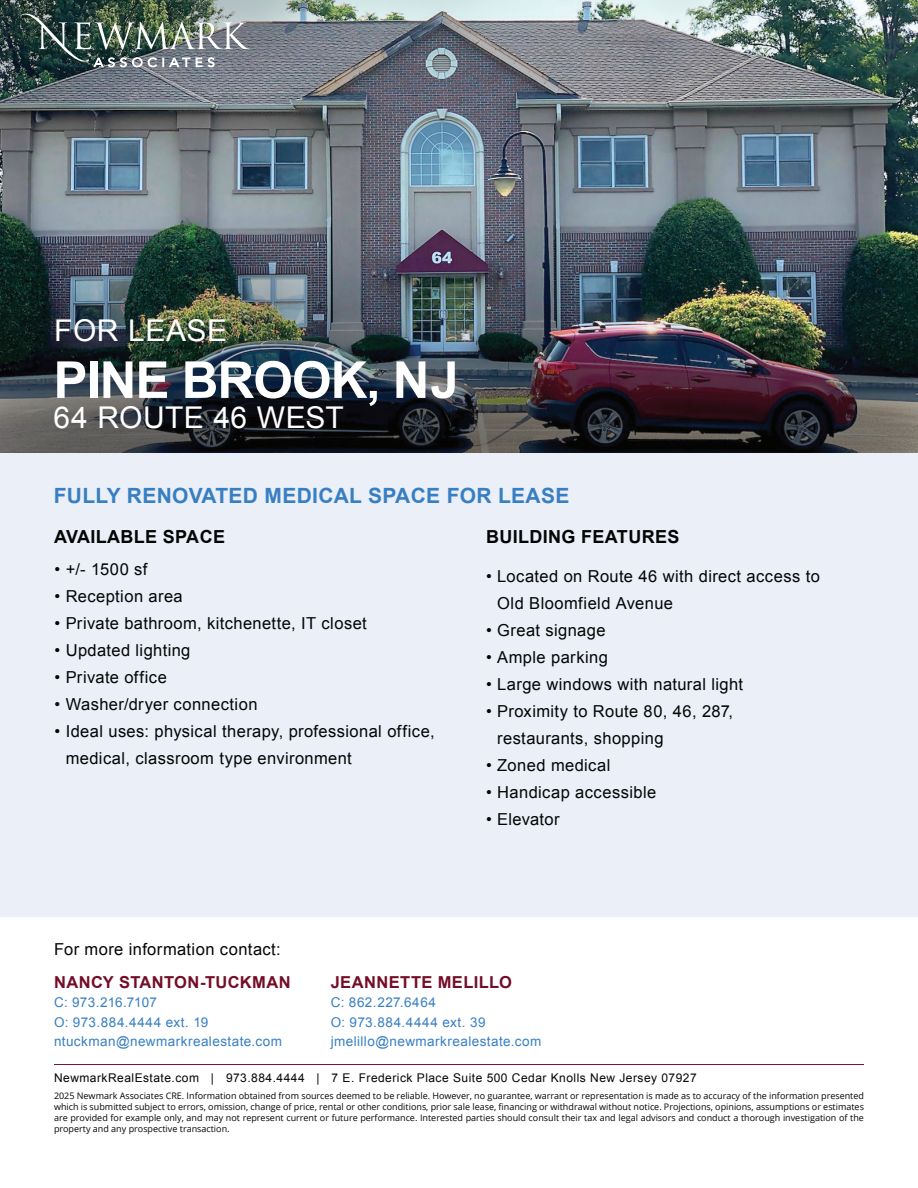
<style>
.page{position:relative;width:918px;height:1188px;background:#fff}
.page>*{position:absolute;margin:0;border:0;box-sizing:border-box;transform-origin:0 0}
.t1{font:700 51px "Arial";letter-spacing:-.02em;color:#fff}
.t2{font:30px "Arial";letter-spacing:.02em;color:#fff}
.t3{font:700 21px "Arial";letter-spacing:.015em;color:#387fc2}
.t4{font:700 18px "Arial";letter-spacing:.02em;color:#040504}
.t5{font:16.5px/27px "Arial";letter-spacing:.025em;color:#040504}
.t6{font:700 16.5px "Arial";letter-spacing:.025em;color:#740d27}
.t7{font:13.5px/19.5px "Arial";letter-spacing:.03em;color:#387fc2}
.t8{font:12px "Arial";letter-spacing:.04em;color:#040504}
.t9{font:9px/10.8px "Open Sans";color:#040504;text-align:justify}
</style>
<div class="page">
<img style="left:0;top:0;width:918px;height:454px">
<div style="left:0;top:454px;width:918px;height:463px;background:#eaeff8"></div>
<hr style="left:54px;top:1064px;width:810px;height:1px;background:#82132e">
<img style="left:20px;top:12px;width:230px;height:55px">
<h2 class="t2" style="left:54px;top:310px;width:175px">FOR LEASE</h2>
<h1 class="t1" style="left:54px;top:346px;width:407px">PINE BROOK, NJ</h1>
<h2 class="t2" style="left:54px;top:398px;width:292px">64 ROUTE 46 WEST</h2>
<h3 class="t3" style="left:54px;top:482px;width:517px">FULLY RENOVATED MEDICAL SPACE FOR LEASE</h3>
<h3 class="t4" style="left:54px;top:525px;width:173px">AVAILABLE SPACE</h3>
<h3 class="t4" style="left:486px;top:525px;width:195px">BUILDING FEATURES</h3>
<h3 class="t5" style="left:55px;top:556px;width:94px">• +/- 1500 sf</h3>
<h3 class="t5" style="left:55px;top:583px;width:130px">• Reception area</h3>
<h3 class="t5" style="left:55px;top:610px;width:314px">• Private bathroom, kitchenette, IT closet</h3>
<h3 class="t5" style="left:55px;top:637px;width:137px">• Updated lighting</h3>
<h3 class="t5" style="left:55px;top:664px;width:114px">• Private office</h3>
<h3 class="t5" style="left:55px;top:691px;width:204px">• Washer/dryer connection</h3>
<h3 class="t5" style="left:66px;top:718px;width:370px;text-indent:-11px">• Ideal uses: physical therapy, professional office, medical, classroom type environment</h3>
<h3 class="t5" style="left:497px;top:563px;width:324px;text-indent:-11px">• Located on Route 46 with direct access to<br>Old Bloomfield Avenue</h3>
<h3 class="t5" style="left:486px;top:617px;width:121px">• Great signage</h3>
<h3 class="t5" style="left:486px;top:644px;width:123px">• Ample parking</h3>
<h3 class="t5" style="left:486px;top:671px;width:259px">• Large windows with natural light</h3>
<h3 class="t5" style="left:497px;top:698px;width:238px;text-indent:-11px">• Proximity to Route 80, 46, 287, restaurants, shopping</h3>
<h3 class="t5" style="left:486px;top:752px;width:126px">• Zoned medical</h3>
<h3 class="t5" style="left:486px;top:779px;width:172px">• Handicap accessible</h3>
<h3 class="t5" style="left:486px;top:806px;width:75px">• Elevator</h3>
<h3 class="t5" style="left:54px;top:936px;width:228px">For more information contact:</h3>
<h3 class="t6" style="left:54px;top:971px;width:238px">NANCY STANTON-TUCKMAN</h3>
<h3 class="t7" style="left:54px;top:993px;width:230px">C: 973.216.7107<br>O: 973.884.4444 ext. 19 ntuckman@newmarkrealestate.com</h3>
<h3 class="t6" style="left:331px;top:971px;width:183px">JEANNETTE MELILLO</h3>
<h3 class="t7" style="left:331px;top:993px;width:212px">C: 862.227.6464<br>O: 973.884.4444 ext. 39 jmelillo@newmarkrealestate.com</h3>
<h3 class="t8" style="left:54px;top:1070px;width:644px">NewmarkRealEstate.com | 973.884.4444 | 7 E. Frederick Place Suite 500 Cedar Knolls New Jersey 07927</h3>
<p class="t9" style="left:54px;top:1090px;width:812px">2025 Newmark Associates CRE. Information obtained from sources deemed to be reliable. However, no guarantee, warrant or representation is made as to accuracy of the information presented which is submitted subject to errors, omission, change of price, rental or other conditions, prior sale lease, financing or withdrawal without notice. Projections, opinions, assumptions or estimates are provided for example only, and may not represent current or future performance. Interested parties should consult their tax and legal advisors and conduct a thorough investigation of the property and any prospective transaction.</p>
</div>
